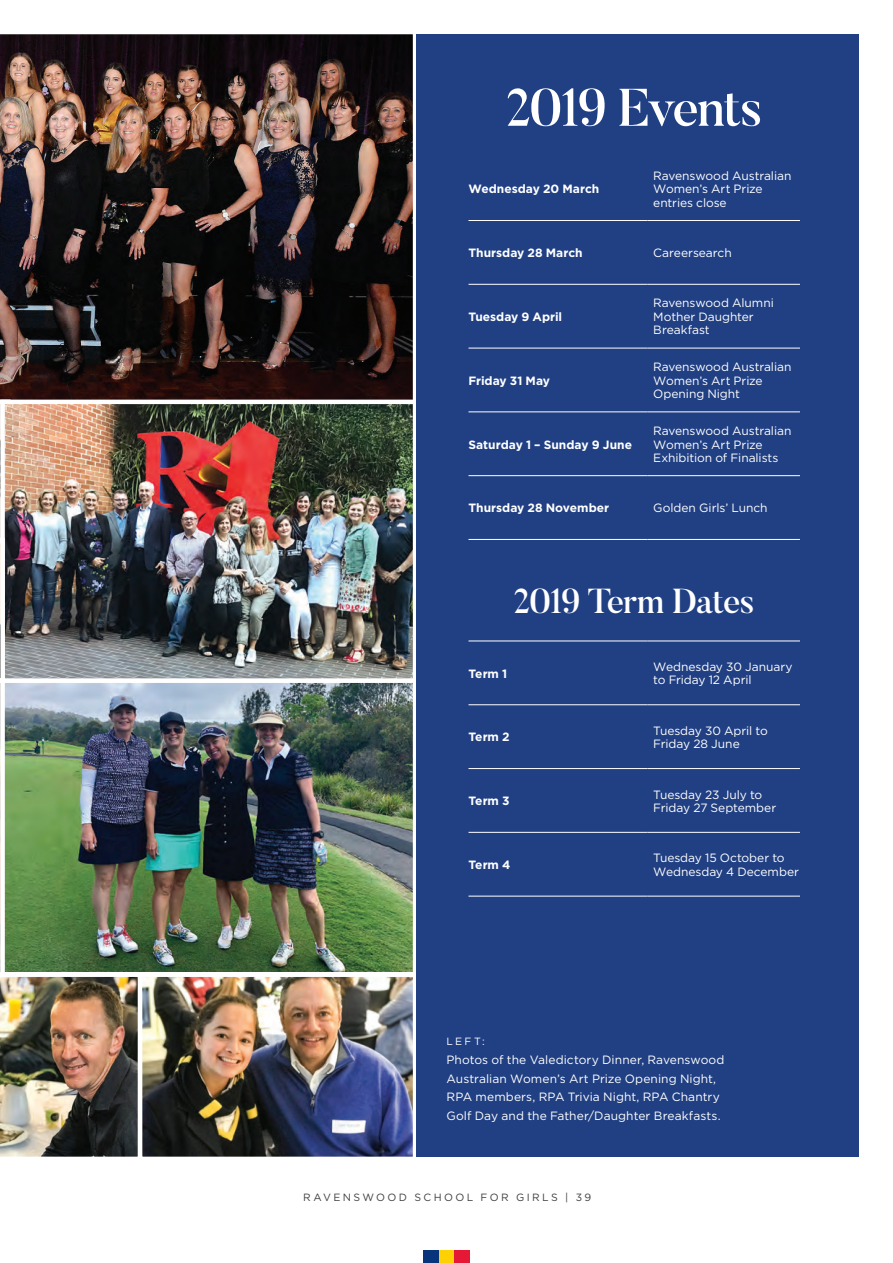
<style>
.page{position:relative;width:893px;height:1263px;background:#fff}
.page>*{position:absolute;margin:0;border:0;box-sizing:border-box;transform-origin:0 0}
.Heading_1{font:500 52.5px "Butler";letter-spacing:-.04em;color:#fff}
.Heading_1-2{font:500 34.5px "Butler";letter-spacing:-.03em;color:#fff}
.Events_Description_2{font:12px/13.5px "Gotham";letter-spacing:-.005em;color:#fff}
.Main_body{font:12px/18.8px "Gotham";letter-spacing:.005em;color:#fff}
.Events_Description_2-2{font:700 12px "Gotham";color:#fff}
.t1{font:10.5px "Gotham";letter-spacing:.23em;color:#3e3e3f}
.Caption_Title{font:10.5px "Gotham";color:#fff}
</style>
<div class="page">
<img style="left:0;top:34px;width:417px;height:366px">
<img style="left:142px;top:683px;width:270px;height:473px">
<div style="left:138px;top:972px;width:279px;height:189px;border:4px solid #fff"></div>
<div style="left:0;top:678px;width:417px;height:298px;border:4px solid #fff"></div>
<img style="left:142px;top:405px;width:270px;height:273px">
<div style="left:0;top:400px;width:417px;height:283px;border:4px solid #fff"></div>
<img style="left:0;top:399px;width:142px;height:762px">
<div style="left:417px;top:34px;width:442px;height:1123px;background:#214083"></div>
<hr style="left:468px;top:220px;width:179px;height:1px;background:#fff">
<hr style="left:647px;top:220px;width:153px;height:1px;background:#fff">
<hr style="left:468px;top:284px;width:179px;height:1px;background:#fff">
<hr style="left:647px;top:284px;width:153px;height:1px;background:#fff">
<hr style="left:468px;top:348px;width:179px;height:1px;background:#fff">
<hr style="left:647px;top:348px;width:153px;height:1px;background:#fff">
<hr style="left:468px;top:412px;width:179px;height:1px;background:#fff">
<hr style="left:647px;top:412px;width:153px;height:1px;background:#fff">
<hr style="left:468px;top:475px;width:179px;height:1px;background:#fff">
<hr style="left:647px;top:475px;width:153px;height:1px;background:#fff">
<hr style="left:468px;top:539px;width:179px;height:1px;background:#fff">
<hr style="left:647px;top:539px;width:153px;height:1px;background:#fff">
<hr style="left:468px;top:704px;width:179px;height:1px;background:#fff">
<hr style="left:647px;top:704px;width:153px;height:1px;background:#fff">
<hr style="left:468px;top:768px;width:179px;height:1px;background:#fff">
<hr style="left:647px;top:768px;width:153px;height:1px;background:#fff">
<hr style="left:468px;top:832px;width:179px;height:1px;background:#fff">
<hr style="left:647px;top:832px;width:153px;height:1px;background:#fff">
<hr style="left:468px;top:896px;width:179px;height:1px;background:#fff">
<hr style="left:647px;top:896px;width:153px;height:1px;background:#fff">
<hr style="left:468px;top:641px;width:179px;height:1px;background:#fff">
<hr style="left:647px;top:641px;width:153px;height:1px;background:#fff">
<div style="left:454px;top:1250px;width:16px;height:13px;background:#e51836"></div>
<div style="left:439px;top:1250px;width:15px;height:13px;background:#fed105"></div>
<div style="left:423px;top:1250px;width:16px;height:13px;background:#08347b"></div>
<p class="Heading_1" style="left:506px;top:74px;width:259px">2019 Events</p>
<p class="Events_Description_2-2" style="left:468px;top:181px;width:132px">Wednesday 20 March</p>
<p class="Events_Description_2" style="left:653px;top:169px;width:140px">Ravenswood Australian<br>Women’s Art Prize entries close</p>
<p class="Events_Description_2-2" style="left:468px;top:245px;width:116px">Thursday 28 March</p>
<p class="Events_Description_2" style="left:653px;top:246px;width:80px">Careersearch</p>
<p class="Events_Description_2-2" style="left:468px;top:309px;width:95px">Tuesday 9 April</p>
<p class="Events_Description_2-2" style="left:468px;top:373px;width:83px">Friday 31 May</p>
<p class="Events_Description_2-2" style="left:468px;top:436px;width:165px">Saturday 1 – Sunday 9 June</p>
<p class="Events_Description_2" style="left:653px;top:296px;width:122px">Ravenswood Alumni<br>Mother Daughter<br>Breakfast</p>
<p class="Events_Description_2" style="left:653px;top:360px;width:140px">Ravenswood Australian<br>Women’s Art Prize<br>Opening Night</p>
<p class="Events_Description_2" style="left:653px;top:424px;width:140px">Ravenswood Australian<br>Women’s Art Prize<br>Exhibition of Finalists</p>
<p class="Events_Description_2-2" style="left:468px;top:500px;width:142px">Thursday 28 November</p>
<p class="Events_Description_2" style="left:653px;top:501px;width:116px">Golden Girls’ Lunch</p>
<p class="Heading_1-2" style="left:514px;top:579px;width:243px">2019 Term Dates</p>
<p class="Events_Description_2-2" style="left:468px;top:665px;width:40px">Term 1</p>
<p class="Events_Description_2" style="left:653px;top:660px;width:141px">Wednesday 30 January to Friday 12 April</p>
<p class="Events_Description_2-2" style="left:468px;top:729px;width:43px">Term 2</p>
<p class="Events_Description_2" style="left:653px;top:723px;width:116px">Tuesday 30 April to<br>Friday 28 June</p>
<p class="Events_Description_2-2" style="left:468px;top:793px;width:43px">Term 3</p>
<p class="Events_Description_2" style="left:653px;top:787px;width:124px">Tuesday 23 July to<br>Friday 27 September</p>
<p class="Events_Description_2-2" style="left:468px;top:857px;width:43px">Term 4</p>
<p class="Events_Description_2" style="left:653px;top:851px;width:147px">Tuesday 15 October to<br>Wednesday 4 December</p>
<p class="Caption_Title" style="left:446px;top:1034px;width:40px">LEFT:</p>
<p class="Main_body" style="left:446px;top:1050px;width:279px">Photos of the Valedictory Dinner, Ravenswood Australian Women’s Art Prize Opening Night, RPA members, RPA Trivia Night, RPA Chantry Golf Day and the Father/Daughter Breakfasts.</p>
<p class="t1" style="left:303px;top:1191px;width:290px">RAVENSWOOD SCHOOL FOR GIRLS | 39</p>
</div>
